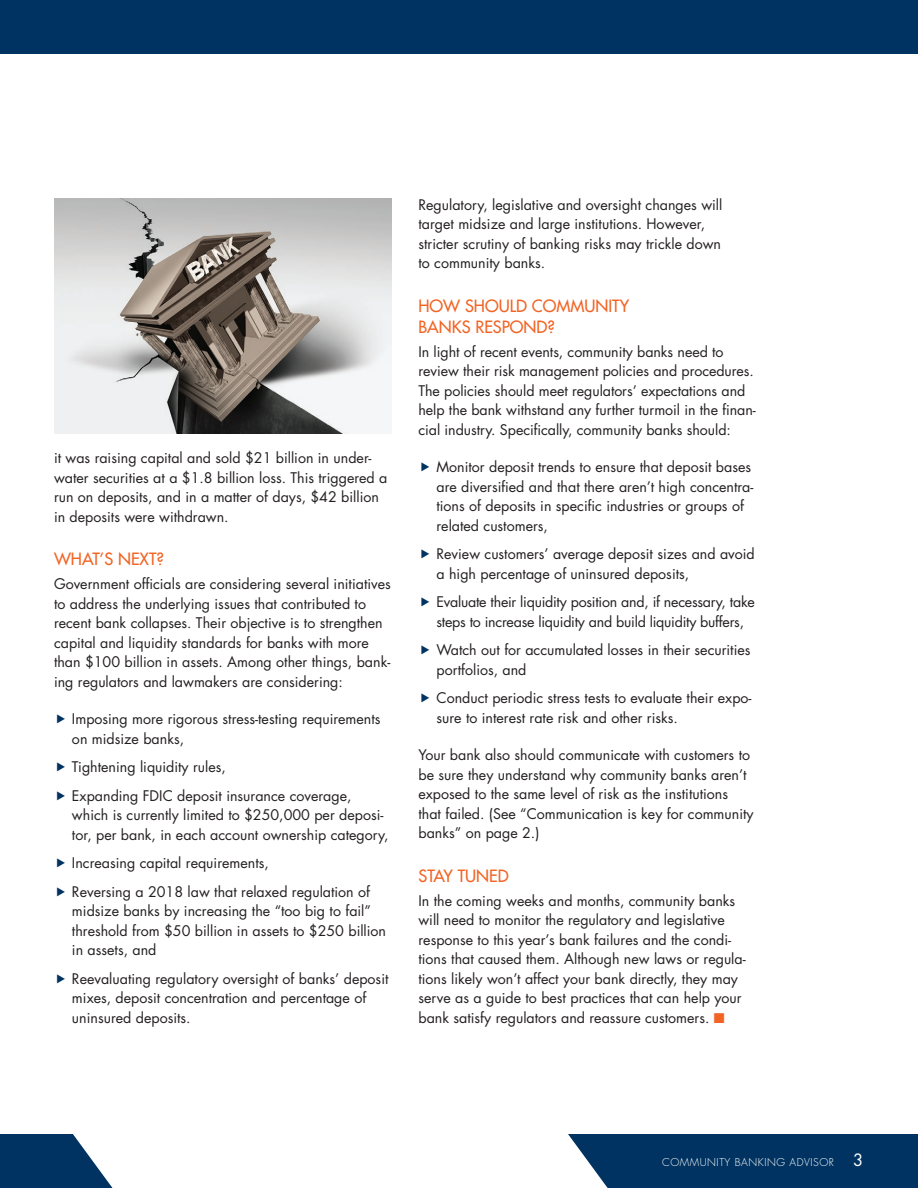
<style>
.page{position:relative;width:918px;height:1188px;background:#fff}
.page>*{position:absolute;margin:0;border:0;box-sizing:border-box;transform-origin:0 0}
.t1{font:500 16.5px/21px "Futura Std";color:#f26424}
.t2{font:14.25px/19.5px "Futura Std";color:#231f20}
.t3{font:14.25px/19.5px "Futura Std";letter-spacing:-.02em;color:#231f20}
.t4{font:300 10.5px "Futura Std";letter-spacing:.05em;color:#fff}
.s1{color:#f26424}
.s2{font-weight:400;font-size:16.5px}
</style>
<div class="page">
<svg style="left:0;top:1134px;width:112px;height:54px"></svg>
<div style="left:0;top:0;width:918px;height:54px;background:#003361"></div>
<div style="left:568px;top:1134px;width:350px;height:54px;background:#003361"></div>
<img style="left:54px;top:198px;width:338px;height:235px">
<p class="t2" style="left:54px;top:448px;width:335px">it was raising capital and sold $21 billion in under&shy;water securities at a $1.8 billion loss. This triggered a run on deposits, and in a matter of days, $42 billion in deposits were withdrawn.</p>
<p class="t1" style="left:54px;top:549px;width:112px">WHAT’S NEXT?</p>
<p class="t2" style="left:54px;top:574px;width:338px">Government officials are considering several initiatives to address the underlying issues that contributed to recent bank collapses. Their objective is to strengthen capital and liquidity standards for banks with more than $100 billion in assets. Among other things, bank&shy;ing regulators and lawmakers are considering:</p>
<p class="t2" style="left:72px;top:709px;width:310px">Imposing more rigorous stress-testing requirements on midsize banks,</p>
<p class="t2" style="left:72px;top:753px;width:281px;line-height:28.5px">Tightening liquidity rules,<br>Expanding FDIC deposit insurance coverage,</p>
<p class="t2" style="left:72px;top:805px;width:318px">which is currently limited to $250,000 per deposi&shy;tor, per bank, in each account ownership category,</p>
<p class="t2" style="left:72px;top:849px;width:300px;line-height:28.5px">Increasing capital requirements,<br>Reversing a 2018 law that relaxed regulation of</p>
<p class="t2" style="left:72px;top:901px;width:316px">midsize banks by increasing the “too big to fail” threshold from $50 billion in assets to $250 billion in assets, and</p>
<p class="t2" style="left:72px;top:969px;width:318px">Reevaluating regulatory oversight of banks’ deposit mixes, deposit concentration and percentage of uninsured deposits.</p>
<p class="t2" style="left:419px;top:195px;width:305px">Regulatory, legislative and oversight changes will target midsize and large institutions. However, stricter scrutiny of banking risks may trickle down to community banks.</p>
<p class="t1" style="left:418px;top:295px;width:212px">HOW SHOULD COMMUNITY<br>BANKS RESPOND?</p>
<p class="t2" style="left:418px;top:342px;width:339px">In light of recent events, community banks need to review their risk management policies and procedures.<br>The policies should meet regulators’ expectations and help the bank withstand any further turmoil in the finan&shy;cial industry. Specifically, community banks should:</p>
<p class="t2" style="left:436px;top:457px;width:318px">Monitor deposit trends to ensure that deposit bases are diversified and that there aren’t high concentra&shy;tions of deposits in specific industries or groups of related customers,</p>
<p class="t2" style="left:436px;top:544px;width:320px">Review customers’ average deposit sizes and avoid a high percentage of uninsured deposits,</p>
<p class="t3" style="left:436px;top:592px;width:320px">Evaluate their liquidity position and, if necessary, take steps to increase liquidity and build liquidity buffers,</p>
<p class="t2" style="left:436px;top:640px;width:316px">Watch out for accumulated losses in their securities portfolios, and</p>
<p class="t2" style="left:436px;top:688px;width:317px">Conduct periodic stress tests to evaluate their expo&shy;sure to interest rate risk and other risks.</p>
<p class="t2" style="left:418px;top:745px;width:337px">Your bank also should communicate with customers to be sure they understand why community banks aren’t exposed to the same level of risk as the institutions that failed. (See “Communication is key for community banks” on page 2.)</p>
<p class="t1" style="left:418px;top:865px;width:92px">STAY TUNED</p>
<p class="t2" style="left:418px;top:891px;width:329px">In the coming weeks and months, community banks will need to monitor the regulatory and legislative response to this year’s bank failures and the condi&shy;tions that caused them. Although new laws or regula&shy;tions likely won’t affect your bank directly, they may serve as a guide to best practices that can help your bank satisfy regulators and reassure customers. <span class="s1">■</span></p>
<p class="t4" style="left:662px;top:1155px;width:203px">COMMUNITY BANKING ADVISOR <span class="s2">3</span></p>
</div>
